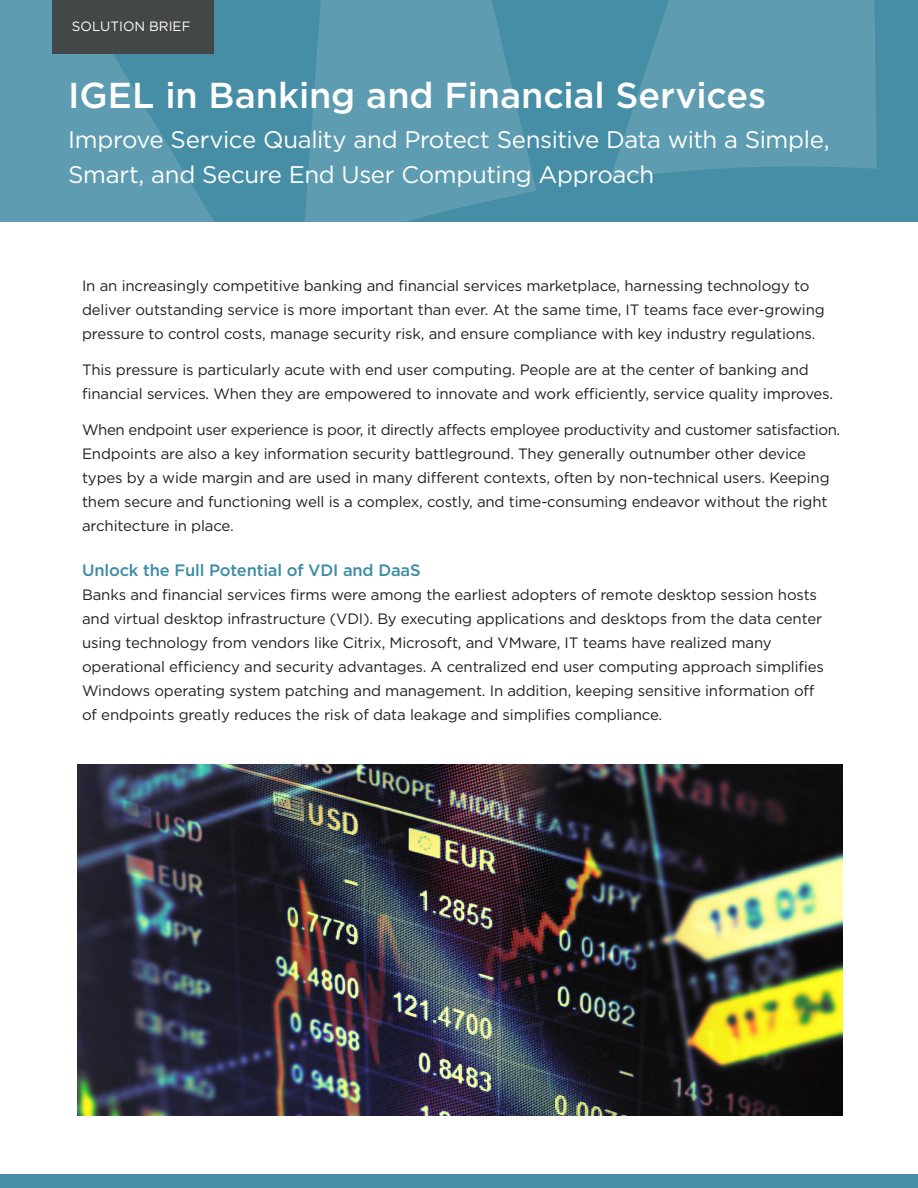
<style>
.page{position:relative;width:918px;height:1188px;background:#fff}
.page>*{position:absolute;margin:0;border:0;box-sizing:border-box;transform-origin:0 0}
.t1{font:500 36px "Gotham";letter-spacing:-.005em;color:#fff}
.t2{font:24px/34.5px "Gotham";letter-spacing:-.015em;color:#fff}
.t3{font:500 16.5px "Gotham";letter-spacing:-.01em;color:#3c8ca5}
.t4{font:15px/24px "Gotham";letter-spacing:-.01em;color:#231f20}
.t5{font:13.5px "Gotham";color:#fff}
</style>
<div class="page">
<div style="left:0;top:0;width:918px;height:221px;background:#468ea6"></div>
<svg style="left:610px;top:0;width:267px;height:179px;fill:#5e9db1"></svg>
<svg style="left:302px;top:0;width:234px;height:222px;fill:#5e9db1"></svg>
<svg style="left:0;top:0;width:248px;height:222px;fill:#5e9db1"></svg>
<div style="left:53px;top:0;width:161px;height:54px;background:#444747"></div>
<div style="left:0;top:1174px;width:918px;height:14px;background:#468ea6"></div>
<img style="left:78px;top:765px;width:765px;height:351px">
<p class="t5" style="left:72px;top:18px;width:120px">SOLUTION BRIEF</p>
<p class="t1" style="left:68px;top:71px;width:699px">IGEL in Banking and Financial Services</p>
<p class="t2" style="left:68px;top:122px;width:763px">Improve Service Quality and Protect Sensitive Data with a Simple,<br>Smart, and Secure End User Computing Approach</p>
<p class="t4" style="left:82px;top:273px;width:744px">In an increasingly competitive banking and financial services marketplace, harnessing technology to deliver outstanding service is more important than ever. At the same time, IT teams face ever-growing pressure to control costs, manage security risk, and ensure compliance with key industry regulations.</p>
<p class="t4" style="left:82px;top:357px;width:753px">This pressure is particularly acute with end user computing. People are at the center of banking and financial services. When they are empowered to innovate and work efficiently, service quality improves.</p>
<p class="t4" style="left:82px;top:417px;width:760px">When endpoint user experience is poor, it directly affects employee productivity and customer satisfaction.</p>
<p class="t4" style="left:82px;top:441px;width:749px">Endpoints are also a key information security battleground. They generally outnumber other device types by a wide margin and are used in many different contexts, often by non-technical users. Keeping them secure and functioning well is a complex, costly, and time-consuming endeavor without the right architecture in place.</p>
<p class="t3" style="left:82px;top:559px;width:340px">Unlock the Full Potential of VDI and DaaS</p>
<p class="t4" style="left:82px;top:582px;width:743px">Banks and financial services firms were among the earliest adopters of remote desktop session hosts and virtual desktop infrastructure (VDI). By executing applications and desktops from the data center using technology from vendors like Citrix, Microsoft, and VMware, IT teams have realized many operational efficiency and security advantages. A centralized end user computing approach simplifies Windows operating system patching and management. In addition, keeping sensitive information off of endpoints greatly reduces the risk of data leakage and simplifies compliance.</p>
</div>
